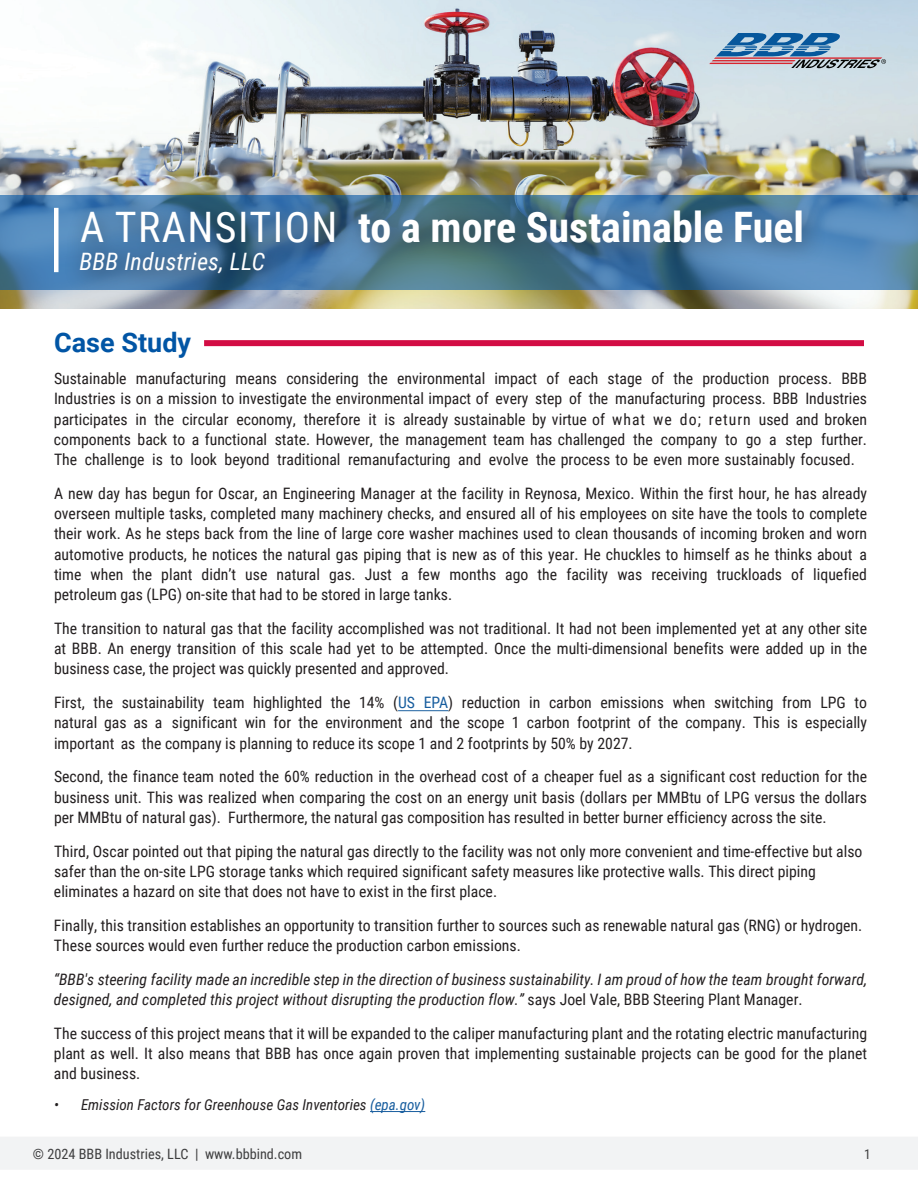
<style>
.page{position:relative;width:918px;height:1188px;background:#fff}
.page>*{position:absolute;margin:0;border:0;box-sizing:border-box;transform-origin:0 0}
.t1{font:700 42px "Roboto Condensed";color:#fff}
.t2{font:700 27px "Roboto";color:#0155a5}
.t3{font:italic 24px "Roboto Condensed";letter-spacing:.01em;color:#fff}
.t4{font:15.75px/20.2px "Roboto Condensed";color:#231f20;text-align:justify}
.t5{font:italic 15.75px/20.2px "Roboto Condensed";color:#231f20}
.t6{font:italic 15px "Roboto Condensed";color:#231f20}
.t7{font:14.25px "Roboto Condensed";color:#3e3e3f}
.t8{font:13.5px "Roboto Condensed";color:#3e3e3f}
.s1{font-weight:400}
.s2{color:#175d9e}
.s3{font-style:normal}
</style>
<div class="page">
<div style="left:0;top:1137px;width:918px;height:32px;background:#f2f3f4"></div>
<img style="left:0;top:0;width:918px;height:309px">
<svg style="left:0;top:195px;width:918px;height:94px;background:#5287b6"></svg>
<div style="left:204px;top:340px;width:660px;height:6px;background:#d20d44"></div>
<hr style="left:54px;top:208px;width:4px;height:64px;background:#fff">
<div style="left:63px;top:192px;width:765px;height:105px;background:#231f20;opacity:.3"></div>
<svg style="left:709px;top:33px;width:177px;height:35px;background:#8c9fb8"></svg>
<hr style="left:370px;top:1111px;width:55px;height:1px;background:#175d9e">
<hr style="left:398px;top:710px;width:50px;height:1px;background:#175d9e">
<h1 class="t1" style="left:80px;top:197px;width:725px"><span class="s1">A TRANSITION</span> to a more Sustainable Fuel</h1>
<h3 class="t3" style="left:80px;top:245px;width:187px">BBB Industries, LLC</h3>
<h2 class="t2" style="left:54px;top:323px;width:138px">Case Study</h2>
<p class="t4" style="left:54px;top:368px;width:815px">Sustainable manufacturing means considering the environmental impact of each stage of the production process. BBB Industries is on a mission to investigate the environmental impact of every step of the manufacturing process. BBB Industries participates in the circular economy, therefore it is already sustainable by virtue of what we do; return used and broken components back to a functional state. However, the management team has challenged the company to go a step further.<br>The challenge is to look beyond traditional remanufacturing and evolve the process to be even more sustainably focused.</p>
<p class="t4" style="left:54px;top:482px;width:815px">A new day has begun for Oscar, an Engineering Manager at the facility in Reynosa, Mexico. Within the first hour, he has already overseen multiple tasks, completed many machinery checks, and ensured all of his employees on site have the tools to complete their work. As he steps back from the line of large core washer machines used to clean thousands of incoming broken and worn automotive products, he notices the natural gas piping that is new as of this year. He chuckles to himself as he thinks about a time when the plant didn’t use natural gas. Just a few months ago the facility was receiving truckloads of liquefied petroleum gas (LPG) on-site that had to be stored in large tanks.</p>
<p class="t4" style="left:54px;top:617px;width:815px">The transition to natural gas that the facility accomplished was not traditional. It had not been implemented yet at any other site at BBB. An energy transition of this scale had yet to be attempted. Once the multi-dimensional benefits were added up in the business case, the project was quickly presented and approved.</p>
<p class="t4" style="left:54px;top:692px;width:815px">First, the sustainability team highlighted the 14% (<span class="s2">US EPA</span>) reduction in carbon emissions when switching from LPG to natural gas as a significant win for the environment and the scope 1 carbon footprint of the company. This is especially important as the company is planning to reduce its scope 1 and 2 footprints by 50% by 2027.</p>
<p class="t4" style="left:54px;top:766px;width:815px">Second, the finance team noted the 60% reduction in the overhead cost of a cheaper fuel as a significant cost reduction for the business unit. This was realized when comparing the cost on an energy unit basis (dollars per MMBtu of LPG versus the dollars per MMBtu of natural gas). Furthermore, the natural gas composition has resulted in better burner efficiency across the site.</p>
<p class="t4" style="left:54px;top:840px;width:810px;text-align:left">Third, Oscar pointed out that piping the natural gas directly to the facility was not only more convenient and time-effective but also safer than the on-site LPG storage tanks which required significant safety measures like protective walls. This direct piping eliminates a hazard on site that does not have to exist in the first place.</p>
<p class="t4" style="left:54px;top:915px;width:810px">Finally, this transition establishes an opportunity to transition further to sources such as renewable natural gas (RNG) or hydrogen.<br>These sources would even further reduce the production carbon emissions.</p>
<p class="t5" style="left:54px;top:969px;width:815px">“BBB's steering facility made an incredible step in the direction of business sustainability. I am proud of how the team brought forward, designed, and completed this project without disrupting the production flow.” <span class="s3">says Joel Vale, BBB Steering Plant Manager.</span></p>
<p class="t4" style="left:54px;top:1023px;width:815px">The success of this project means that it will be expanded to the caliper manufacturing plant and the rotating electric manufacturing plant as well. It also means that BBB has once again proven that implementing sustainable projects can be good for the planet and business.</p>
<p class="t6" style="left:54px;top:1095px;width:373px">• Emission Factors for Greenhouse Gas Inventories <span class="s2">(epa.gov)</span></p>
<p class="t7" style="left:33px;top:1144px;width:271px">© 2024 BBB Industries, LLC | www.bbbind.com</p>
<p class="t8" style="left:864px;top:1145px;width:8px">1</p>
</div>
